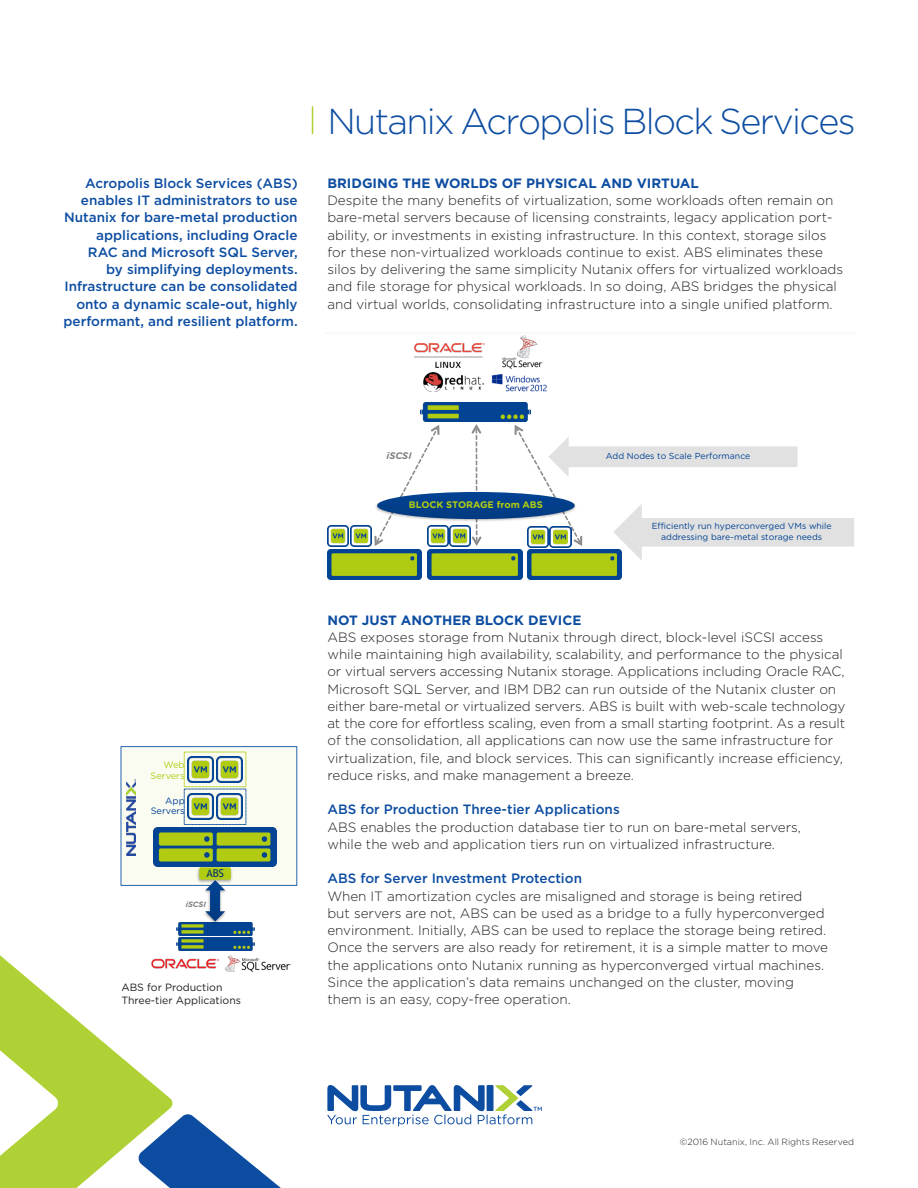
<style>
.page{position:relative;width:918px;height:1188px;background:#fff}
.page>*{position:absolute;margin:0;border:0;box-sizing:border-box;transform-origin:0 0}
.TitleSub{font:300 36px "Gotham";letter-spacing:-.045em;color:#0d4da1}
.WhiteText{font:300 13.5px/17.2px "Gotham";color:#231f20}
.TitleSub-2{font:500 13.5px/17.2px "Gotham";color:#0d4da1;text-align:right}
.WhiteText-2{font:500 13.5px "Gotham";color:#0d4da1}
.WhiteText-3{font:700 13.5px "Gotham";color:#0d4da1}
.t1{font:10.8px "Trebuchet MS";color:#02326f}
.BodyTextBeforeBullet{font:10.5px "Gotham";color:#231f20}
.t2{font:700 9.6px "Gotham Rounded";color:#b1cc11}
.t3{font:italic 700 9.6px "Gotham Rounded";color:#808080}
.t4{font:9.3px/10.8px "Gotham Rounded";color:#b1cc11;text-align:right}
.t5{font:9.3px/10.8px "Gotham Rounded";color:#024394;text-align:right}
.t6{font:300 9px "Gotham";letter-spacing:.005em;color:#231f20}
.t7{font:8.7px/10.4px "Gotham Rounded";color:#024394;text-align:center}
.t8{font:italic 700 7.65px "Gotham Rounded";color:#808080}
</style>
<div class="page">
<svg style="left:0;top:955px;width:281px;height:233px"></svg>
<svg style="left:327px;top:1085px;width:215px;height:41px"></svg>
<svg style="left:312px;top:106px;width:1px;height:28px"></svg>
<hr style="left:326px;top:333px;width:528px;height:1px;background:#fafafa">
<img style="left:424px;top:372px;width:60px;height:20px">
<img style="left:414px;top:344px;width:71px;height:24px">
<img style="left:491px;top:362px;width:56px;height:30px">
<img style="left:328px;top:550px;width:94px;height:29px">
<img style="left:428px;top:561px;width:94px;height:18px">
<img style="left:528px;top:561px;width:94px;height:18px">
<img style="left:420px;top:403px;width:111px;height:18px">
<img style="left:328px;top:525px;width:40px;height:21px">
<svg style="left:368px;top:424px;width:486px;height:137px"></svg>
<img style="left:502px;top:336px;width:40px;height:32px">
<div style="left:118px;top:742px;width:181px;height:235px;background:#fff"></div>
<div style="left:121px;top:747px;width:176px;height:138px;background:#b0cc11;opacity:.05"></div>
<img style="left:176px;top:922px;width:78px;height:14px">
<img style="left:176px;top:938px;width:78px;height:13px">
<img style="left:188px;top:756px;width:25px;height:26px">
<img style="left:217px;top:756px;width:25px;height:26px">
<img style="left:188px;top:794px;width:25px;height:25px">
<img style="left:217px;top:794px;width:25px;height:25px">
<img style="left:153px;top:828px;width:124px;height:38px">
<img style="left:151px;top:959px;width:68px;height:9px">
<img style="left:203px;top:884px;width:25px;height:41px">
<svg style="left:205px;top:883px;width:20px;height:39px"></svg>
<img style="left:197px;top:866px;width:36px;height:17px">
<div style="left:199px;top:867px;width:32px;height:13px;background:#b1cc11;border-radius:2px"></div>
<img style="left:225px;top:955px;width:65px;height:17px">
<img style="left:126px;top:780px;width:10px;height:76px">
<p class="TitleSub-2" style="left:64px;top:174px;width:235px">Acropolis Block Services (ABS) enables IT administrators to use Nutanix for bare-metal production applications, including Oracle</p>
<p class="TitleSub-2" style="left:88px;top:243px;width:211px">RAC and Microsoft SQL Server,</p>
<p class="TitleSub-2" style="left:106px;top:261px;width:193px">by simplifying deployments.</p>
<p class="TitleSub-2" style="left:64px;top:278px;width:236px">Infrastructure can be consolidated onto a dynamic scale-out, highly performant, and resilient platform.</p>
<p class="TitleSub" style="left:327px;top:99px;width:530px">Nutanix Acropolis Block Services</p>
<p class="WhiteText-3" style="left:327px;top:174px;width:373px">BRIDGING THE WORLDS OF PHYSICAL AND VIRTUAL</p>
<p class="WhiteText" style="left:327px;top:191px;width:508px;text-align:justify">Despite the many benefits of virtualization, some workloads often remain on bare-metal servers because of licensing constraints, legacy application port&shy;ability, or investments in existing infrastructure. In this context, storage silos</p>
<p class="WhiteText" style="left:327px;top:243px;width:497px">for these non-virtualized workloads continue to exist. ABS eliminates these</p>
<p class="WhiteText" style="left:327px;top:260px;width:517px">silos by delivering the same simplicity Nutanix offers for virtualized workloads and file storage for physical workloads. In so doing, ABS bridges the physical and virtual worlds, consolidating infrastructure into a single unified platform.</p>
<p class="t4" style="left:151px;top:759px;width:36px">Web<br>Servers</p>
<p class="t5" style="left:151px;top:794px;width:36px">App<br>Servers</p>
<p class="t1" style="left:206px;top:867px;width:19px">ABS</p>
<p class="t8" style="left:186px;top:899px;width:22px">iSCSI</p>
<p class="BodyTextBeforeBullet" style="left:121px;top:980px;width:103px">ABS for Production</p>
<p class="BodyTextBeforeBullet" style="left:121px;top:994px;width:121px">Three-tier Applications</p>
<p class="t3" style="left:387px;top:449px;width:27px">iSCSI</p>
<p class="t7" style="left:606px;top:451px;width:146px">Add Nodes to Scale Performance</p>
<p class="t2" style="left:409px;top:498px;width:135px">BLOCK STORAGE from ABS</p>
<p class="t7" style="left:652px;top:521px;width:182px">Efficiently run hyperconverged VMs while addressing bare-metal storage needs</p>
<p class="WhiteText-3" style="left:327px;top:611px;width:256px">NOT JUST ANOTHER BLOCK DEVICE</p>
<p class="WhiteText" style="left:327px;top:628px;width:497px">ABS exposes storage from Nutanix through direct, block-level iSCSI access</p>
<p class="WhiteText" style="left:327px;top:645px;width:517px">while maintaining high availability, scalability, and performance to the physical</p>
<p class="WhiteText" style="left:327px;top:663px;width:520px">or virtual servers accessing Nutanix storage. Applications including Oracle RAC, Microsoft SQL Server, and IBM DB2 can run outside of the Nutanix cluster on either bare-metal or virtualized servers. ABS is built with web-scale technology at the core for effortless scaling, even from a small starting footprint. As a result of the consolidation, all applications can now use the same infrastructure for virtualization, file, and block services. This can significantly increase efficiency, reduce risks, and make management a breeze.</p>
<p class="WhiteText-2" style="left:327px;top:801px;width:294px">ABS for Production Three-tier Applications</p>
<p class="WhiteText" style="left:327px;top:818px;width:475px">ABS enables the production database tier to run on bare-metal servers,</p>
<p class="WhiteText" style="left:327px;top:835px;width:449px">while the web and application tiers run on virtualized infrastructure.</p>
<p class="WhiteText-2" style="left:327px;top:870px;width:256px">ABS for Server Investment Protection</p>
<p class="WhiteText" style="left:327px;top:887px;width:477px">When IT amortization cycles are misaligned and storage is being retired</p>
<p class="WhiteText" style="left:327px;top:904px;width:502px">but servers are not, ABS can be used as a bridge to a fully hyperconverged environment. Initially, ABS can be used to replace the storage being retired.<br>Once the servers are also ready for retirement, it is a simple matter to move</p>
<p class="WhiteText" style="left:327px;top:956px;width:498px">the applications onto Nutanix running as hyperconverged virtual machines.<br>Since the application’s data remains unchanged on the cluster, moving</p>
<p class="WhiteText" style="left:327px;top:990px;width:245px">them is an easy, copy-free operation.</p>
<p class="t6" style="left:680px;top:1137px;width:176px">©2016 Nutanix, Inc. All Rights Reserved</p>
</div>
